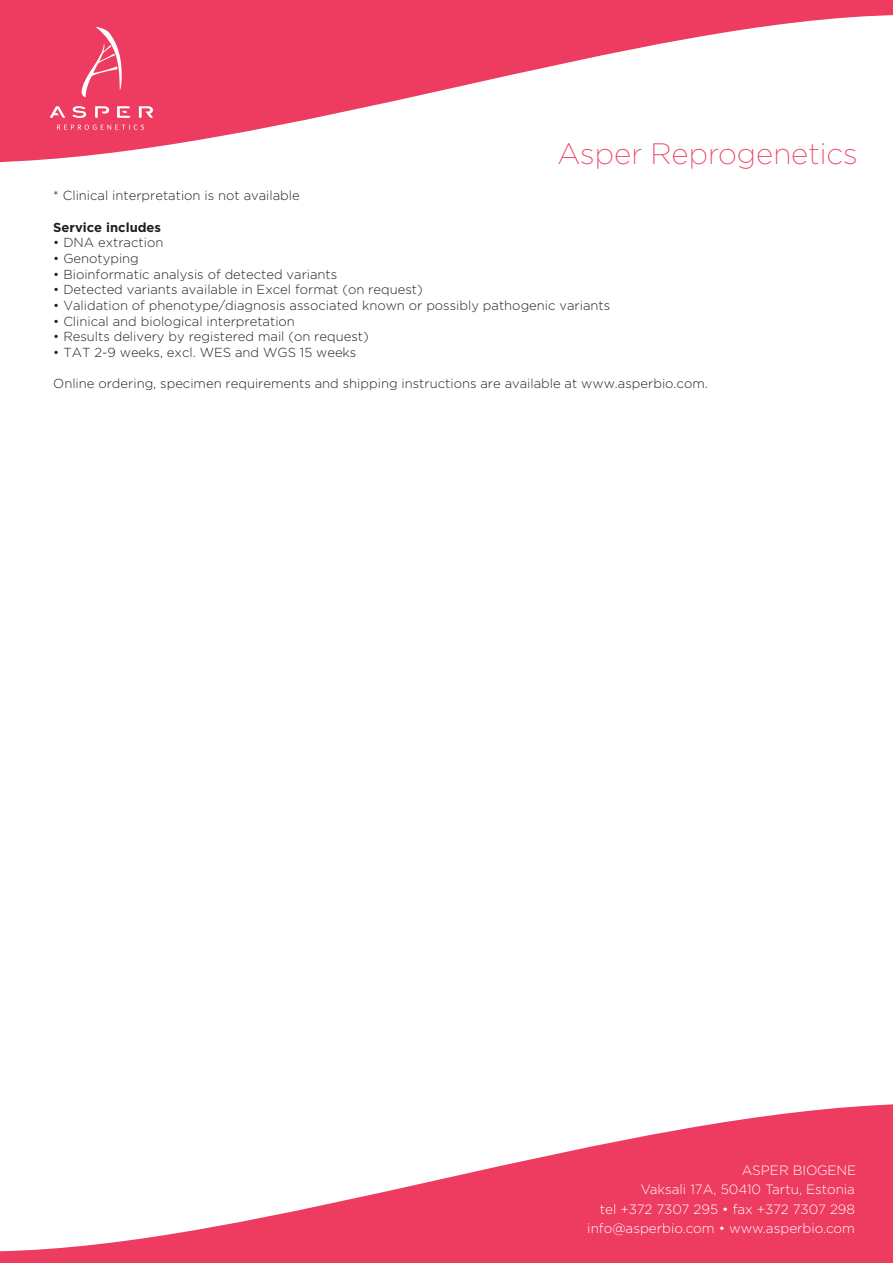
<style>
.page{position:relative;width:893px;height:1263px;background:#ee3b60}
.page>*{position:absolute;margin:0;border:0;box-sizing:border-box;transform-origin:0 0}
.t1{font:200 29.55px "Gotham";color:#ee3b60}
.t2{font:300 13.5px/19.5px "Gotham";color:#fff;text-align:right}
.t3{font:300 13.05px "Gotham";color:#231f20}
.t4{font:700 13.05px "Gotham";color:#231f20}
</style>
<div class="page">
<svg style="left:0;top:1033px;width:893px;height:218px;fill:#fff"></svg>
<div style="left:0;top:15px;width:893px;height:1018px;background:#fff"></div>
<svg style="left:50px;top:106px;width:103px;height:12px"></svg>
<svg style="left:82px;top:26px;width:40px;height:73px"></svg>
<svg style="left:57px;top:125px;width:87px;height:5px"></svg>
<h1 class="t1" style="left:557px;top:135px;width:302px">Asper Reprogenetics</h1>
<p class="t3" style="left:53px;top:187px;width:248px">* Clinical interpretation is not available</p>
<p class="t4" style="left:53px;top:218px;width:109px">Service includes</p>
<p class="t3" style="left:53px;top:234px;width:112px">• DNA extraction</p>
<p class="t3" style="left:53px;top:250px;width:87px">• Genotyping</p>
<p class="t3" style="left:53px;top:266px;width:286px">• Bioinformatic analysis of detected variants</p>
<p class="t3" style="left:53px;top:281px;width:371px">• Detected variants available in Excel format (on request)</p>
<p class="t3" style="left:53px;top:297px;width:558px">• Validation of phenotype/diagnosis associated known or possibly pathogenic variants</p>
<p class="t3" style="left:53px;top:313px;width:243px">• Clinical and biological interpretation</p>
<p class="t3" style="left:53px;top:328px;width:317px">• Results delivery by registered mail (on request)</p>
<p class="t3" style="left:53px;top:344px;width:305px">• TAT 2-9 weeks, excl. WES and WGS 15 weeks</p>
<p class="t3" style="left:53px;top:375px;width:656px">Online ordering, specimen requirements and shipping instructions are available at www.asperbio.com.</p>
<p class="t2" style="left:587px;top:1159px;width:271px">ASPER BIOGENE<br>Vaksali 17A, 50410 Tartu, Estonia<br>tel +372 7307 295 • fax +372 7307 298 info@asperbio.com • www.asperbio.com</p>
</div>
